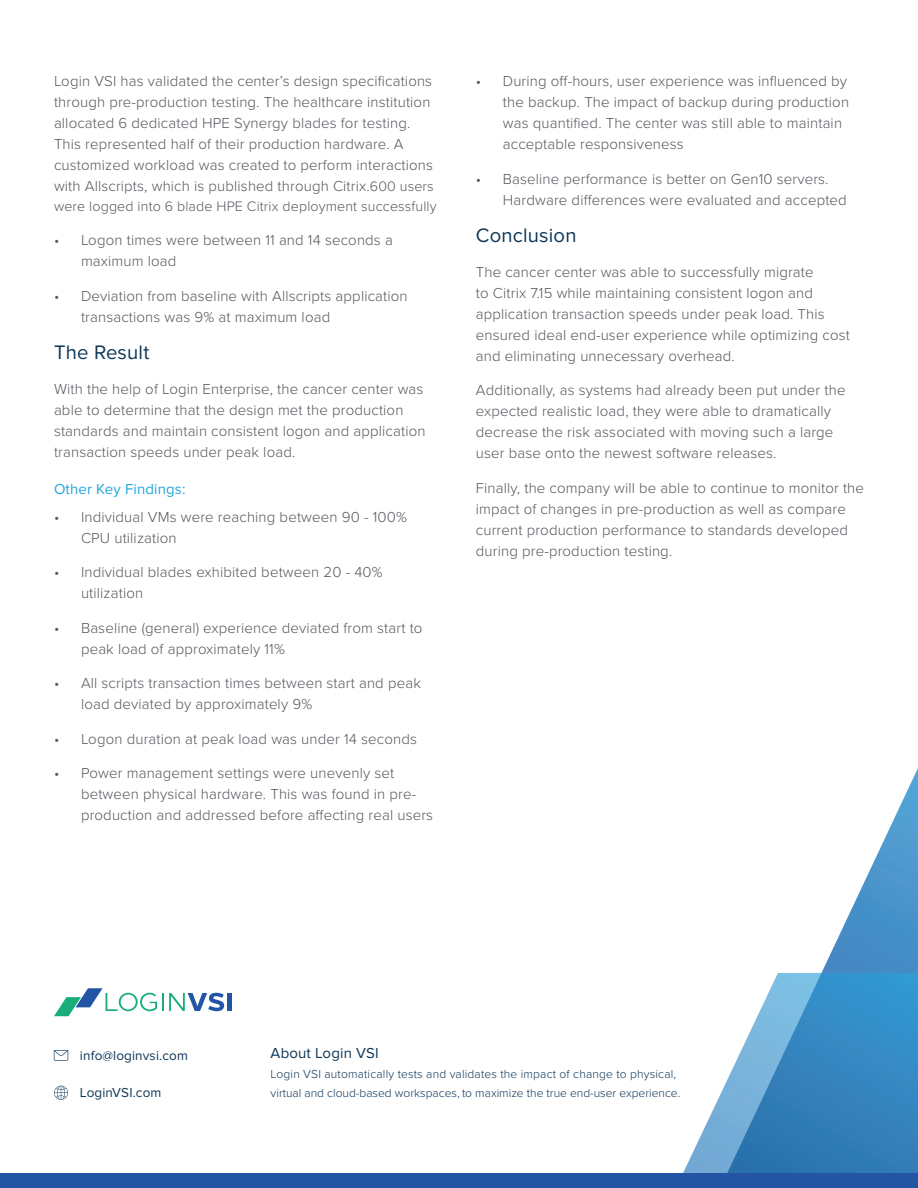
<style>
.page{position:relative;width:918px;height:1188px;background:#fff}
.page>*{position:absolute;margin:0;border:0;box-sizing:border-box;transform-origin:0 0}
.Body_Copy_-_Body{font:20.25px "Proxima Nova";letter-spacing:.01em;color:#0e3758}
.Body_Copy_-_Body-2{font:300 15px/21px "Proxima Nova";letter-spacing:.01em;color:#57555e}
.Body_Copy_-_H3{font:15px "Proxima Nova";letter-spacing:.01em;color:#24a6db}
.t1{font:15px "Proxima Nova";letter-spacing:.01em;color:#0e3758}
.Body_Copy_-_Body-3{font:300 14.25px "Proxima Nova";letter-spacing:.01em;color:#57555e}
.t2{font:13.5px "Proxima Nova";letter-spacing:.01em;color:#0e3758}
.t3{font:300 12px/19.5px "Proxima Nova";color:#0e3758}
.s1{font-size:14.25px}
</style>
<div class="page">
<svg style="left:821px;top:768px;width:97px;height:205px"></svg>
<svg style="left:683px;top:973px;width:235px;height:200px"></svg>
<div style="left:0;top:1173px;width:918px;height:15px;background:#2455a5"></div>
<div style="left:227px;top:993px;width:5px;height:18px;background:#2455a5"></div>
<svg style="left:54px;top:988px;width:170px;height:28px"></svg>
<svg style="left:54px;top:1050px;width:14px;height:11px"></svg>
<svg style="left:54px;top:1086px;width:14px;height:14px"></svg>
<p class="Body_Copy_-_Body-2" style="left:54px;top:70px;width:381px">Login VSI has validated the center’s design specifications through pre-production testing. The healthcare institution allocated 6 dedicated HPE Synergy blades for testing.<br>This represented half of their production hardware. A customized workload was created to perform interactions with Allscripts, which is published through Citrix.<span class="s1">600 users</span></p>
<p class="Body_Copy_-_Body-3" style="left:54px;top:195px;width:384px">were logged into 6 blade HPE Citrix deployment successfully</p>
<p class="Body_Copy_-_Body-2" style="left:81px;top:229px;width:313px;text-indent:-27px">• Logon times were between 11 and 14 seconds a maximum load</p>
<p class="Body_Copy_-_Body-2" style="left:81px;top:284px;width:328px;text-indent:-27px">• Deviation from baseline with Allscripts application transactions was 9% at maximum load</p>
<p class="Body_Copy_-_Body" style="left:54px;top:341px;width:97px">The Result</p>
<p class="Body_Copy_-_Body-2" style="left:54px;top:377px;width:373px">With the help of Login Enterprise, the cancer center was able to determine that the design met the production standards and maintain consistent logon and application transaction speeds under peak load.</p>
<p class="Body_Copy_-_H3" style="left:54px;top:480px;width:133px">Other Key Findings:</p>
<p class="Body_Copy_-_Body-2" style="left:81px;top:506px;width:327px;text-indent:-27px">• Individual VMs were reaching between 90 - 100%<br>CPU utilization</p>
<p class="Body_Copy_-_Body-2" style="left:81px;top:561px;width:303px;text-indent:-27px">• Individual blades exhibited between 20 - 40% utilization</p>
<p class="Body_Copy_-_Body-2" style="left:81px;top:617px;width:343px;text-indent:-27px">• Baseline (general) experience deviated from start to peak load of approximately 11%</p>
<p class="Body_Copy_-_Body-2" style="left:81px;top:672px;width:341px;text-indent:-27px">• All scripts transaction times between start and peak load deviated by approximately 9%</p>
<p class="Body_Copy_-_Body-2" style="left:54px;top:728px;width:365px">• Logon duration at peak load was under 14 seconds</p>
<p class="Body_Copy_-_Body-2" style="left:81px;top:762px;width:354px;text-indent:-27px">• Power management settings were unevenly set between physical hardware. This was found in pre&shy;production and addressed before affecting real users</p>
<p class="Body_Copy_-_Body-2" style="left:503px;top:70px;width:348px;text-indent:-27px">• During off-hours, user experience was influenced by the backup. The impact of backup during production was quantified. The center was still able to maintain acceptable responsiveness</p>
<p class="Body_Copy_-_Body-2" style="left:503px;top:167px;width:346px;text-indent:-27px">• Baseline performance is better on Gen10 servers.<br>Hardware differences were evaluated and accepted</p>
<p class="Body_Copy_-_Body" style="left:476px;top:224px;width:102px">Conclusion</p>
<p class="Body_Copy_-_Body-2" style="left:476px;top:260px;width:376px">The cancer center was able to successfully migrate<br>to Citrix 7.15 while maintaining consistent logon and application transaction speeds under peak load. This ensured ideal end-user experience while optimizing cost and eliminating unnecessary overhead.</p>
<p class="Body_Copy_-_Body-2" style="left:476px;top:379px;width:371px">Additionally, as systems had already been put under the expected realistic load, they were able to dramatically decrease the risk associated with moving such a large user base onto the newest software releases.</p>
<p class="Body_Copy_-_Body-2" style="left:476px;top:476px;width:390px">Finally, the company will be able to continue to monitor the impact of changes in pre-production as well as compare current production performance to standards developed during pre-production testing.</p>
<p class="t2" style="left:80px;top:1048px;width:109px">info@loginvsi.com</p>
<p class="t2" style="left:80px;top:1085px;width:83px">LoginVSI.com</p>
<p class="t1" style="left:271px;top:1045px;width:110px">About Login VSI</p>
<p class="t3" style="left:271px;top:1063px;width:411px">Login VSI automatically tests and validates the impact of change to physical, virtual and cloud-based workspaces, to maximize the true end-user experience.</p>
</div>
